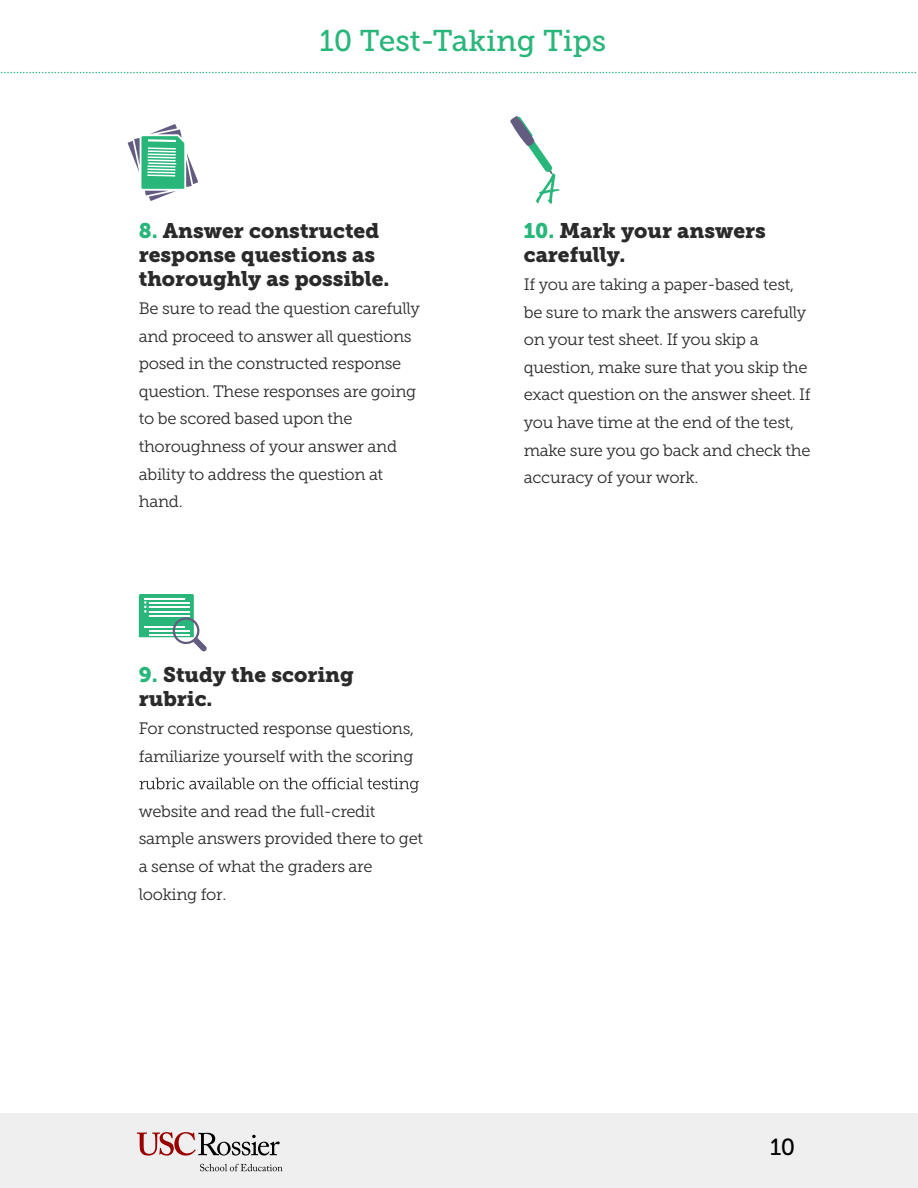
<style>
.page{position:relative;width:918px;height:1188px;background:#fff}
.page>*{position:absolute;margin:0;border:0;box-sizing:border-box;transform-origin:0 0}
.t1{font:30px "Museo Slab 500";color:#28b67a}
.t2{font:23.25px "Museo Slab 500";color:#000}
.t3{font:21px/24px "Museo Slab 900";color:#2a2a2a}
.t4{font:16.5px/27.6px "Museo Slab 300";letter-spacing:-.02em;color:#2a2a2a}
.s1{color:#28b67a}
</style>
<div class="page">
<div style="left:0;top:1114px;width:918px;height:74px;background:#efefef"></div>
<svg style="left:137px;top:1132px;width:143px;height:24px"></svg>
<svg style="left:200px;top:1164px;width:83px;height:7px"></svg>
<svg style="left:128px;top:124px;width:70px;height:77px"></svg>
<svg style="left:138px;top:594px;width:69px;height:58px"></svg>
<svg style="left:1px;top:72px;width:915px;height:1px"></svg>
<svg style="left:139px;top:778px;width:280px;height:15px"></svg>
<svg style="left:510px;top:116px;width:50px;height:88px"></svg>
<h1 class="t1" style="left:319px;top:24px;width:288px">10 Test-Taking Tips</h1>
<p class="t3" style="left:139px;top:219px;width:252px"><span class="s1">8.</span> Answer constructed response questions as thoroughly as possible.</p>
<p class="t4" style="left:139px;top:295px;width:283px">Be sure to read the question carefully and proceed to answer all questions posed in the constructed response question. These responses are going to be scored based upon the thoroughness of your answer and ability to address the question at hand.</p>
<p class="t3" style="left:139px;top:663px;width:216px"><span class="s1">9.</span> Study the scoring rubric.</p>
<p class="t4" style="left:139px;top:715px;width:277px">For constructed response questions, familiarize yourself with the scoring</p>
<p class="t4" style="left:139px;top:797px;width:286px">website and read the full-credit sample answers provided there to get a sense of what the graders are looking for.</p>
<p class="t3" style="left:524px;top:219px;width:244px"><span class="s1">10.</span> Mark your answers carefully.</p>
<p class="t4" style="left:524px;top:271px;width:288px">If you are taking a paper-based test, be sure to mark the answers carefully on your test sheet. If you skip a question, make sure that you skip the exact question on the answer sheet. If you have time at the end of the test, make sure you go back and check the accuracy of your work.</p>
<h2 class="t2" style="left:770px;top:1134px;width:27px">10</h2>
</div>
